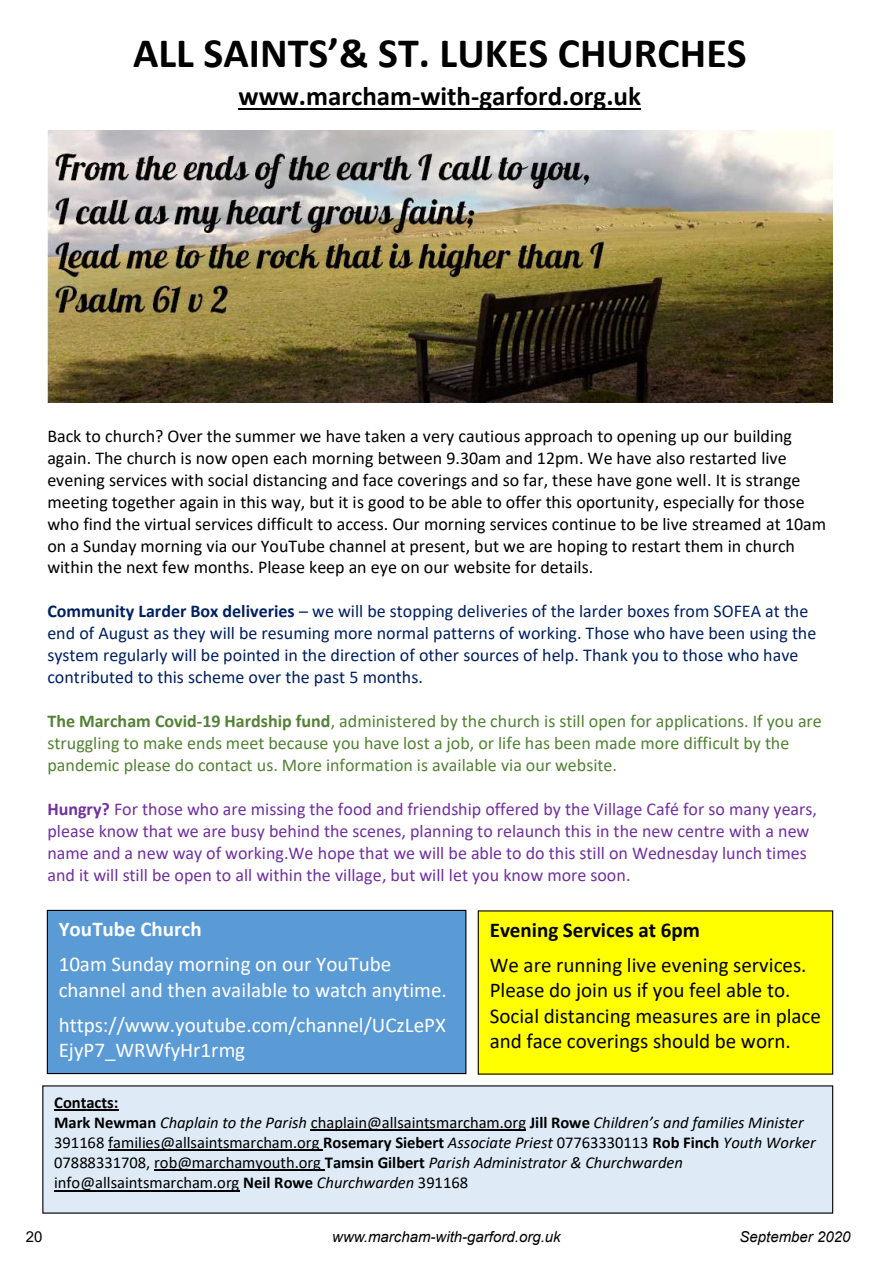
<style>
.page{position:relative;width:893px;height:1263px;background:#fff}
.page>*{position:absolute;margin:0;border:0;box-sizing:border-box;transform-origin:0 0}
.t1{font:700 42px "Calibri";color:#000}
.t2{font:700 27px "Calibri";color:#000}
.t3{font:21px/25.5px "Calibri";color:#000}
.t4{font:21px/25.5px "Calibri";color:#fff}
.t5{font:700 21px "Calibri";color:#000}
.t6{font:700 21px "Calibri";color:#fff}
.t7{font:18px/22px "Calibri";color:#000}
.t8{font:18px/21.9px "Calibri";color:#7030a0}
.t9{font:18px/21.9px "Calibri";color:#002060}
.t10{font:18px/22px "Calibri";color:#538135}
.t11{font:16.5px/20.1px "Calibri";color:#000}
.t12{font:italic 15px "Arial";color:#000}
.t13{font:15px "Arial";color:#000}
.s1{font-weight:700}
.s2{font-style:italic}
</style>
<div class="page">
<hr style="left:239px;top:108px;width:402px;height:2px;background:#000">
<img style="left:47px;top:130px;width:785px;height:272px">
<div style="left:47px;top:910px;width:419px;height:163px;background:#5b9bd5"></div>
<div style="left:47px;top:910px;width:419px;height:164px;border:1px solid #000"></div>
<div style="left:478px;top:911px;width:355px;height:163px;background:#ff0"></div>
<div style="left:478px;top:910px;width:355px;height:165px;border:1px solid #000"></div>
<div style="left:43px;top:1086px;width:790px;height:127px;background:#deebf7"></div>
<hr style="left:54px;top:1109px;width:64px;height:1px;background:#000">
<hr style="left:311px;top:1129px;width:215px;height:1px;background:#000">
<hr style="left:108px;top:1150px;width:215px;height:1px;background:#000">
<hr style="left:154px;top:1170px;width:171px;height:1px;background:#000">
<hr style="left:54px;top:1190px;width:185px;height:1px;background:#000">
<h1 class="t1" style="left:133px;top:24px;width:615px">ALL SAINTS’&amp; ST. LUKES CHURCHES</h1>
<h2 class="t2" style="left:239px;top:77px;width:404px">www.marcham-with-garford.org.uk</h2>
<p class="t7" style="left:47px;top:424px;width:780px">Back to church? Over the summer we have taken a very cautious approach to opening up our building again. The church is now open each morning between 9.30am and 12pm. We have also restarted live evening services with social distancing and face coverings and so far, these have gone well. It is strange meeting together again in this way, but it is good to be able to offer this oportunity, especially for those who find the virtual services difficult to access. Our morning services continue to be live streamed at 10am on a Sunday morning via our YouTube channel at present, but we are hoping to restart them in church within the next few months. Please keep an eye on our website for details.</p>
<p class="t9" style="left:47px;top:600px;width:770px"><span class="s1">Community Larder Box deliveries</span> – we will be stopping deliveries of the larder boxes from SOFEA at the end of August as they will be resuming more normal patterns of working. Those who have been using the system regularly will be pointed in the direction of other sources of help. Thank you to those who have contributed to this scheme over the past 5 months.</p>
<p class="t10" style="left:47px;top:710px;width:776px"><span class="s1">The Marcham Covid-19 Hardship fund</span>, administered by the church is still open for applications. If you are struggling to make ends meet because you have lost a job, or life has been made more difficult by the pandemic please do contact us. More information is available via our website.</p>
<p class="t8" style="left:47px;top:798px;width:771px"><span class="s1">Hungry?</span> For those who are missing the food and friendship offered by the Village Café for so many years, please know that we are busy behind the scenes, planning to relaunch this in the new centre with a new name and a new way of working.We hope that we will be able to do this still on Wednesday lunch times and it will still be open to all within the village, but will let you know more soon.</p>
<p class="t6" style="left:59px;top:915px;width:145px">YouTube Church</p>
<p class="t4" style="left:59px;top:951px;width:390px">10am Sunday morning on our YouTube channel and then available to watch anytime.</p>
<p class="t4" style="left:59px;top:1011px;width:389px">https://www.youtube.com/channel/UCzLePX<br>EjyP7_WRWfyHr1rmg</p>
<p class="t5" style="left:490px;top:915px;width:212px">Evening Services at 6pm</p>
<p class="t3" style="left:490px;top:951px;width:333px">We are running live evening services.<br>Please do join us if you feel able to.<br>Social distancing measures are in place and face coverings should be worn.</p>
<p class="t11" style="left:54px;top:1091px;width:763px"><span class="s1">Contacts:<br>Mark Newman</span> <span class="s2">Chaplain to the Parish</span> chaplain@allsaintsmarcham.org <span class="s1">Jill Rowe</span> <span class="s2">Children’s and families Minister </span>391168 families@allsaintsmarcham.org <span class="s1">Rosemary Siebert</span> <span class="s2">Associate Priest</span> 07763330113 <span class="s1">Rob Finch</span> <span class="s2">Youth Worker </span>07888331708, rob@marchamyouth.org <span class="s1">Tamsin Gilbert</span> <span class="s2">Parish Administrator &amp; Churchwarden </span>info@allsaintsmarcham.org <span class="s1">Neil Rowe</span> <span class="s2">Churchwarden</span> 391168</p>
<p class="t13" style="left:26px;top:1226px;width:18px">20</p>
<p class="t12" style="left:332px;top:1227px;width:230px">www.marcham-with-garford.org.uk</p>
<p class="t12" style="left:739px;top:1227px;width:112px">September 2020</p>
</div>
